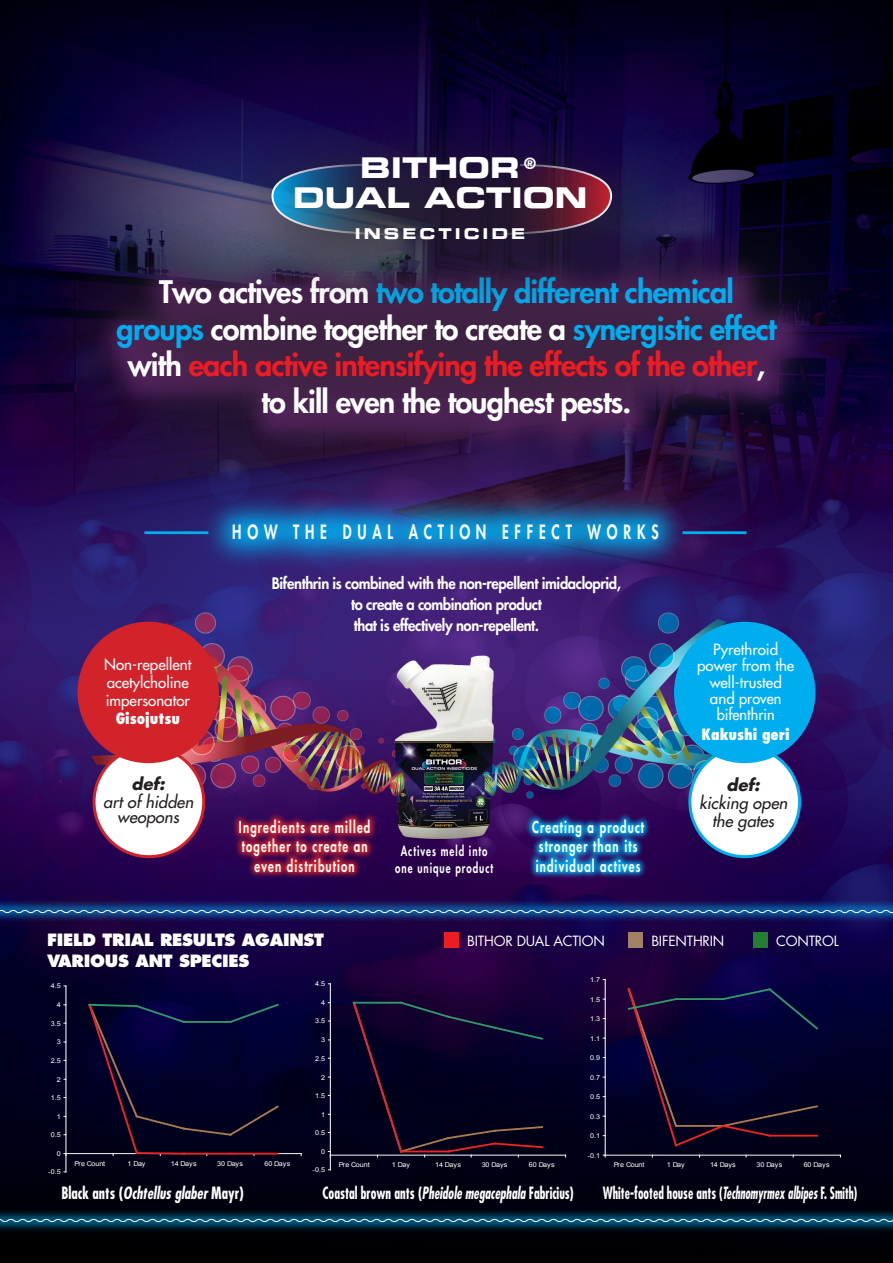
<style>
.page{position:relative;width:893px;height:1263px;background:#fff}
.page>*{position:absolute;margin:0;border:0;box-sizing:border-box;transform-origin:0 0}
.quote_small{font:800 30.45px/36.5px "Futura";letter-spacing:-.025em;color:#fff;text-align:center}
.t1{font:28.8px "Eurostile LT Bold Extended Two";color:#fff}
.t2{font:800 19.2px "Futura Std";letter-spacing:.42em;color:#fff;scale:.72 1}
.t3{font:700 condensed 16.5px "Futura Std";color:#fff;scale:.77 1}
.t4{font:700 condensed 16.5px "Futura Std";color:#fff;scale:.8 1}
.t5{font:italic 500 16.5px/18px "Futura Std";color:#231f20;text-align:center}
.max_body{font:800 16.5px/21px "Futura Std";letter-spacing:-.015em;color:#fff}
.t6{font:700 condensed 16.5px "Futura Std";color:#fff;scale:.89 1}
.t7{font:800 15.9px/19px "Futura Std";letter-spacing:.1em;color:#fff;text-align:center;scale:.72 1}
.t8{font:15.75px "Eurostile LT Std Bold Ex 2";color:#fff}
.quote_small-2{font:800 15.45px/21px "Futura";letter-spacing:-.025em;color:#fff;text-align:center;scale:.95 1}
.t9{font:500 15.15px/16.4px "Futura Std";color:#fff;text-align:center}
.t10{font:800 condensed 15.15px "Futura Std";color:#fff}
.t11{font:15px "Eurostile LT Bold Extended Two";letter-spacing:.2em;color:#fff}
.max_body-2{font:13.8px "Futura Std";letter-spacing:-.015em;color:#fff}
.t12{font:800 13.5px/16.2px "Futura Std";letter-spacing:.1em;color:#fff;text-align:center;scale:.72 1}
.t13{font:6.75px "Arial";letter-spacing:-.01em;color:#fff;scale:1.07 1}
.s1{color:#00aeef}
.s2{color:#ed1c24}
.s3{font-weight:700}
.s4{font-style:italic}
</style>
<div class="page">
<img style="left:0;top:0;width:893px;height:1263px">
<div style="left:0;top:899px;width:893px;height:335px;background:#00aeef;opacity:.75"></div>
<svg style="left:0;top:909px;width:893px;height:314px;background:#0b0831"></svg>
<hr style="left:66px;top:986px;width:1px;height:186px;background:#fff">
<hr style="left:66px;top:1153px;width:235px;height:1px;background:#fff">
<svg style="left:87px;top:1002px;width:193px;height:153px;background:#08052b"></svg>
<hr style="left:330px;top:984px;width:1px;height:186px;background:#fff">
<hr style="left:330px;top:1155px;width:236px;height:1px;background:#fff">
<svg style="left:328px;top:1151px;width:3px;height:6px"></svg>
<svg style="left:351px;top:1000px;width:193px;height:157px;background:#0c0524"></svg>
<hr style="left:605px;top:979px;width:1px;height:176px;background:#fff">
<hr style="left:605px;top:1155px;width:235px;height:1px;background:#fff">
<svg style="left:626px;top:987px;width:194px;height:161px;background:#0a042d"></svg>
<svg style="left:202px;top:530px;width:487px;height:41px;background:#23519c"></svg>
<hr style="left:144px;top:531px;width:64px;height:3px;background:#00aeef">
<hr style="left:682px;top:531px;width:64px;height:3px;background:#00aeef">
<div style="left:9px;top:167px;width:876px;height:363px;background:#231f20;opacity:.7"></div>
<div style="left:215px;top:98px;width:475px;height:222px;background:#231f20;opacity:.75"></div>
<svg style="left:479px;top:163px;width:135px;height:73px;background:#421c36"></svg>
<svg style="left:270px;top:163px;width:135px;height:73px;background:#2d4869"></svg>
<svg style="left:232px;top:812px;width:145px;height:67px;background:#77113f"></svg>
<svg style="left:524px;top:812px;width:128px;height:67px;background:#19539c"></svg>
<div style="left:690px;top:747px;width:110px;height:110px;background:#fff;border-radius:50%"></div>
<div style="left:688px;top:745px;width:113px;height:113px;border:3px solid #00aeef;border-radius:50%"></div>
<div style="left:674px;top:622px;width:141px;height:141px;background:#00aeef;border-radius:50%"></div>
<div style="left:94px;top:747px;width:110px;height:110px;background:#fff;border-radius:50%"></div>
<div style="left:93px;top:745px;width:112px;height:113px;border:3px solid #d2232a;border-radius:50%"></div>
<div style="left:78px;top:622px;width:141px;height:141px;background:#d2232a;border-radius:50%"></div>
<div style="left:444px;top:932px;width:15px;height:16px;background:#ed1c24"></div>
<div style="left:628px;top:932px;width:15px;height:16px;background:#a18163"></div>
<div style="left:753px;top:932px;width:15px;height:16px;background:#257d32"></div>
<p class="t1" style="left:360px;top:147px;width:161px">BITHOR</p>
<p class="t1" style="left:293px;top:177px;width:296px">DUAL ACTION</p>
<p class="t11" style="left:355px;top:223px;width:172px">INSECTICIDE</p>
<p class="t8" style="left:524px;top:152px;width:14px">®</p>
<p class="quote_small" style="left:117px;top:274px;width:661px">Two actives from <span class="s1">two totally different chemical groups</span> combine together to create a <span class="s1">synergistic effect </span>with <span class="s2">each active intensifying the effects of the other</span>, to kill even the toughest pests.</p>
<p class="t2" style="left:232px;top:519px;width:594px">HOW THE DUAL ACTION EFFECT WORKS</p>
<p class="t9" style="left:104px;top:655px;width:89px;line-height:18px;text-align:left">Non-repellent acetylcholine impersonator</p>
<p class="t10" style="left:116px;top:709px;width:66px">Gisojutsu</p>
<p class="t5" style="left:103px;top:775px;width:92px"><span class="s3">def:<br></span>art of hidden</p>
<p class="t5" style="left:117px;top:808px;width:63px">weopons</p>
<p class="quote_small-2" style="left:272px;top:573px;width:369px">Bifenthrin is combined with the non-repellent imidacloprid, to create a combination product<br>that is effectively non-repellent.</p>
<p class="t7" style="left:239px;top:818px;width:184px">Ingredients are milled together to create an even distribution</p>
<p class="t7" style="left:532px;top:818px;width:157px;text-align:left">Creating a product stronger than its individual actives</p>
<p class="t12" style="left:395px;top:843px;width:138px">Actives meld into one unique product</p>
<p class="t9" style="left:697px;top:641px;width:99px">Pyrethroid power from the well-trusted and proven bifenthrin</p>
<p class="t10" style="left:701px;top:725px;width:90px">Kakushi geri</p>
<p class="t5" style="left:699px;top:776px;width:90px"><span class="s3">def:<br></span>kicking open the gates</p>
<p class="max_body" style="left:47px;top:929px;width:279px">FIELD TRIAL RESULTS AGAINST<br>VARIOUS ANT SPECIES</p>
<p class="max_body-2" style="left:467px;top:932px;width:139px">BITHOR DUAL ACTION</p>
<p class="max_body-2" style="left:651px;top:932px;width:75px">BIFENTHRIN</p>
<p class="max_body-2" style="left:776px;top:932px;width:64px">CONTROL</p>
<p class="t13" style="left:51px;top:981px;width:11px">4.5</p>
<p class="t13" style="left:315px;top:979px;width:11px">4.5</p>
<p class="t13" style="left:590px;top:975px;width:11px">1.7</p>
<p class="t13" style="left:57px;top:1000px;width:5px">4</p>
<p class="t13" style="left:321px;top:998px;width:5px">4</p>
<p class="t13" style="left:590px;top:995px;width:11px">1.5</p>
<p class="t13" style="left:51px;top:1019px;width:11px">3.5</p>
<p class="t13" style="left:315px;top:1017px;width:11px">3.5</p>
<p class="t13" style="left:590px;top:1014px;width:11px">1.3</p>
<p class="t13" style="left:57px;top:1038px;width:5px">3</p>
<p class="t13" style="left:321px;top:1035px;width:5px">3</p>
<p class="t13" style="left:590px;top:1034px;width:11px">1.1</p>
<p class="t13" style="left:51px;top:1056px;width:11px">2.5</p>
<p class="t13" style="left:315px;top:1054px;width:11px">2.5</p>
<p class="t13" style="left:590px;top:1053px;width:11px">0.9</p>
<p class="t13" style="left:57px;top:1075px;width:5px">2</p>
<p class="t13" style="left:321px;top:1073px;width:5px">2</p>
<p class="t13" style="left:590px;top:1073px;width:11px">0.7</p>
<p class="t13" style="left:51px;top:1093px;width:11px">1.5</p>
<p class="t13" style="left:315px;top:1091px;width:11px">1.5</p>
<p class="t13" style="left:590px;top:1092px;width:11px">0.5</p>
<p class="t13" style="left:57px;top:1112px;width:5px">1</p>
<p class="t13" style="left:321px;top:1110px;width:5px">1</p>
<p class="t13" style="left:590px;top:1112px;width:11px">0.3</p>
<p class="t13" style="left:51px;top:1130px;width:11px">0.5</p>
<p class="t13" style="left:315px;top:1128px;width:11px">0.5</p>
<p class="t13" style="left:590px;top:1131px;width:11px">0.1</p>
<p class="t13" style="left:57px;top:1149px;width:5px">0</p>
<p class="t13" style="left:321px;top:1147px;width:5px">0</p>
<p class="t13" style="left:587px;top:1151px;width:13px">-0.1</p>
<p class="t13" style="left:48px;top:1167px;width:13px">-0.5</p>
<p class="t13" style="left:74px;top:1159px;width:30px">Pre Count</p>
<p class="t13" style="left:128px;top:1159px;width:18px">1 Day</p>
<p class="t13" style="left:171px;top:1159px;width:26px">14 Days</p>
<p class="t13" style="left:217px;top:1159px;width:26px">30 Days</p>
<p class="t13" style="left:264px;top:1159px;width:26px">60 Days</p>
<p class="t13" style="left:313px;top:1165px;width:13px">-0.5</p>
<p class="t13" style="left:339px;top:1160px;width:30px">Pre Count</p>
<p class="t13" style="left:392px;top:1160px;width:18px">1 Day</p>
<p class="t13" style="left:435px;top:1160px;width:26px">14 Days</p>
<p class="t13" style="left:482px;top:1160px;width:26px">30 Days</p>
<p class="t13" style="left:529px;top:1160px;width:26px">60 Days</p>
<p class="t13" style="left:614px;top:1160px;width:30px">Pre Count</p>
<p class="t13" style="left:667px;top:1160px;width:18px">1 Day</p>
<p class="t13" style="left:710px;top:1160px;width:26px">14 Days</p>
<p class="t13" style="left:756px;top:1160px;width:26px">30 Days</p>
<p class="t13" style="left:804px;top:1160px;width:26px">60 Days</p>
<p class="t6" style="left:61px;top:1182px;width:206px">Black ants (<span class="s4">Ochtellus glaber</span> Mayr)</p>
<p class="t4" style="left:323px;top:1182px;width:316px">Coastal brown ants (<span class="s4">Pheidole megacephala</span> Fabricius)</p>
<p class="t3" style="left:603px;top:1182px;width:332px">White-footed house ants (<span class="s4">Technomyrmex albipes</span> F. Smith)</p>
</div>
